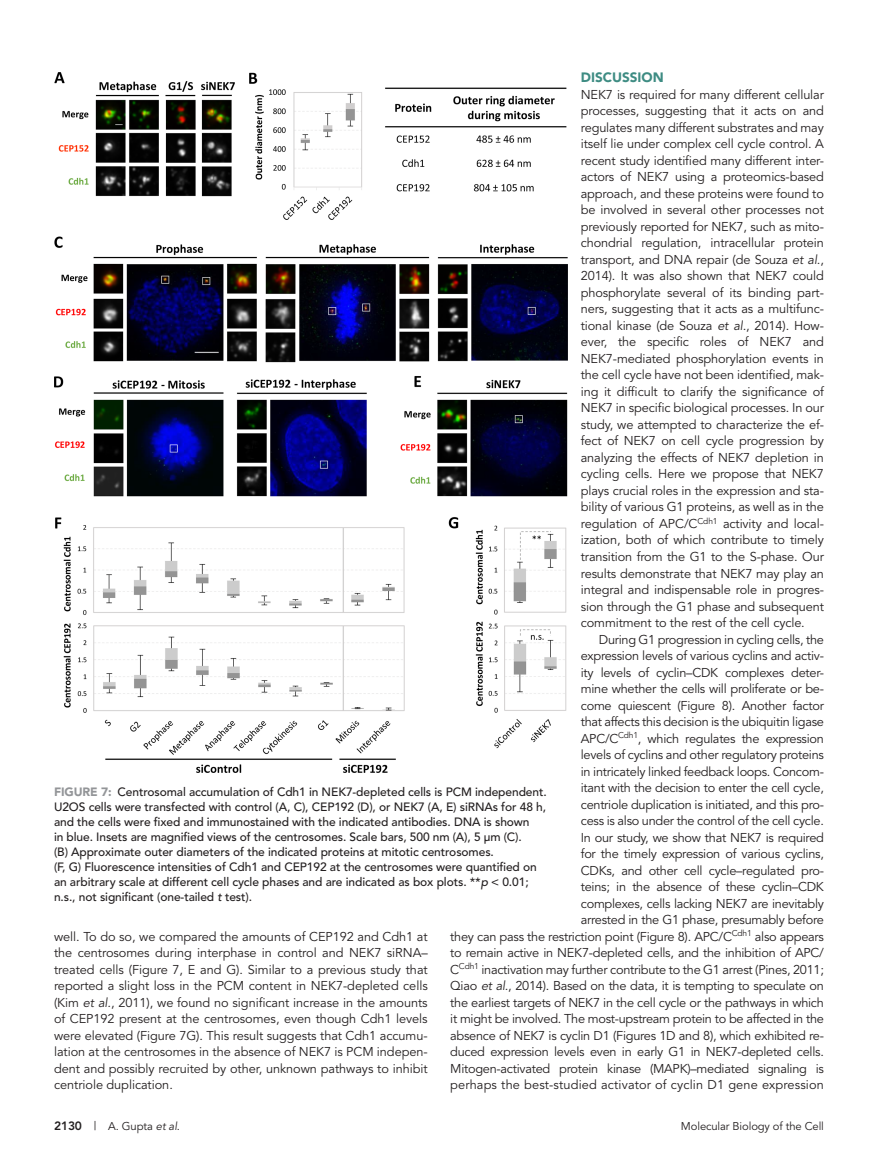
<style>
.page{position:relative;width:878px;height:1175px;background:#fff}
.page>*{position:absolute;margin:0;border:0;box-sizing:border-box;transform-origin:0 0}
.t1{font:900 13.5px "Avenir";color:#3e8c83}
.Para{font:12.75px/16.5px "Avenir";letter-spacing:-.02em;color:#231f20;text-align:right}
.ParaFL{font:12.75px/16.5px "Avenir";letter-spacing:-.01em;color:#231f20;text-align:justify}
.FigCaption{font:500 12px/15px "Avenir";letter-spacing:-.01em;color:#231f20}
.t2{font:11.25px "Avenir";letter-spacing:-.01em;color:#231f20}
.s1{font-style:italic}
.s2{font-weight:900;color:#939598}
.s3{font-weight:800;font-size:12px}
.s4{font-size:12px}
</style>
<div class="page">
<img style="left:54px;top:72px;width:513px;height:700px">
<h1 class="t1" style="left:580px;top:69px;width:84px">DISCUSSION</h1>
<p class="ParaFL" style="left:580px;top:86px;width:245px">NEK7 is required for many different cellular processes, suggesting that it acts on and regulates many different substrates and may itself lie under complex cell cycle control. A recent study identified many different inter&shy;actors of NEK7 using a proteomics-based approach, and these proteins were found to be involved in several other processes not previously reported for NEK7, such as mito&shy;chondrial regulation, intracellular protein transport, and DNA repair (de Souza <span class="s1">et al.</span>, 2014). It was also shown that NEK7 could phosphorylate several of its binding part&shy;ners, suggesting that it acts as a multifunc&shy;tional kinase (de Souza <span class="s1">et al.</span>, 2014). How&shy;ever, the specific roles of NEK7 and NEK7-mediated phosphorylation events in the cell cycle have not been identified, mak&shy;ing it difficult to clarify the significance of NEK7 in specific biological processes. In our study, we attempted to characterize the ef&shy;fect of NEK7 on cell cycle progression by analyzing the effects of NEK7 depletion in cycling cells. Here we propose that NEK7 plays crucial roles in the expression and sta&shy;bility of various G1 proteins, as well as in the regulation of APC/C<sup>Cdh1</sup> activity and local&shy;ization, both of which contribute to timely transition from the G1 to the S-phase. Our results demonstrate that NEK7 may play an integral and indispensable role in progres&shy;sion through the G1 phase and subsequent commitment to the rest of the cell cycle.</p>
<p class="Para" style="left:450px;top:631px;width:375px">During G1 progression in cycling cells, the<br>expression levels of various cyclins and activ-<br>ity levels of cyclin–CDK complexes deter-<br>mine whether the cells will proliferate or be-<br>come quiescent (Figure 8). Another factor<br>that affects this decision is the ubiquitin ligase<br>APC/C<sup>Cdh1</sup>, which regulates the expression<br>levels of cyclins and other regulatory proteins<br>in intricately linked feedback loops. Concom-<br>itant with the decision to enter the cell cycle,<br>centriole duplication is initiated, and this pro-<br>cess is also under the control of the cell cycle.<br>In our study, we show that NEK7 is required<br>for the timely expression of various cyclins,<br>CDKs, and other cell cycle–regulated pro-<br>teins; in the absence of these cyclin–CDK<br>complexes, cells lacking NEK7 are inevitably<br>arrested in the G1 phase, presumably before<br>they can pass the restriction point (Figure 8). APC/C<sup>Cdh1</sup> also appears to remain active in NEK7-depleted cells, and the inhibition of APC/ C<sup>Cdh1</sup> inactivation may further contribute to the G1 arrest (Pines, 2011; Qiao <span class="s1">et al.</span>, 2014). Based on the data, it is tempting to speculate on the earliest targets of NEK7 in the cell cycle or the pathways in which it might be involved. The most-upstream protein to be affected in the absence of NEK7 is cyclin D1 (Figures 1D and 8), which exhibited re&shy;duced expression levels even in early G1 in NEK7-depleted cells.<br>Mitogen-activated protein kinase (MAPK)–mediated signaling is perhaps the best-studied activator of cyclin D1 gene expression</p>
<p class="FigCaption" style="left:54px;top:784px;width:494px"><span class="s2">FIGURE 7:</span> Centrosomal accumulation of Cdh1 in NEK7-depleted cells is PCM independent.<br>U2OS cells were transfected with control (A, C), CEP192 (D), or NEK7 (A, E) siRNAs for 48 h, and the cells were fixed and immunostained with the indicated antibodies. DNA is shown<br>in blue. Insets are magnified views of the centrosomes. Scale bars, 500 nm (A), 5 μm (C).<br>(B) Approximate outer diameters of the indicated proteins at mitotic centrosomes.<br>(F, G) Fluorescence intensities of Cdh1 and CEP192 at the centrosomes were quantified on an arbitrary scale at different cell cycle phases and are indicated as box plots. **<span class="s1">p</span> &lt; 0.01; n.s., not significant (one-tailed <span class="s1">t</span> test).</p>
<p class="Para" style="left:54px;top:928px;width:375px;text-align:justify">well. To do so, we compared the amounts of CEP192 and Cdh1 at the centrosomes during interphase in control and NEK7 siRNA– treated cells (Figure 7, E and G). Similar to a previous study that reported a slight loss in the PCM content in NEK7-depleted cells (Kim <span class="s1">et al.</span>, 2011), we found no significant increase in the amounts of CEP192 present at the centrosomes, even though Cdh1 levels were elevated (Figure 7G). This result suggests that Cdh1 accumu&shy;lation at the centrosomes in the absence of NEK7 is PCM indepen&shy;dent and possibly recruited by other, unknown pathways to inhibit centriole duplication.</p>
<p class="t2" style="left:54px;top:1119px;width:128px"><span class="s3">2130</span> <span class="s4">|</span> A. Gupta <span class="s1">et al</span>.</p>
<p class="t2" style="left:681px;top:1119px;width:144px">Molecular Biology of the Cell</p>
</div>
